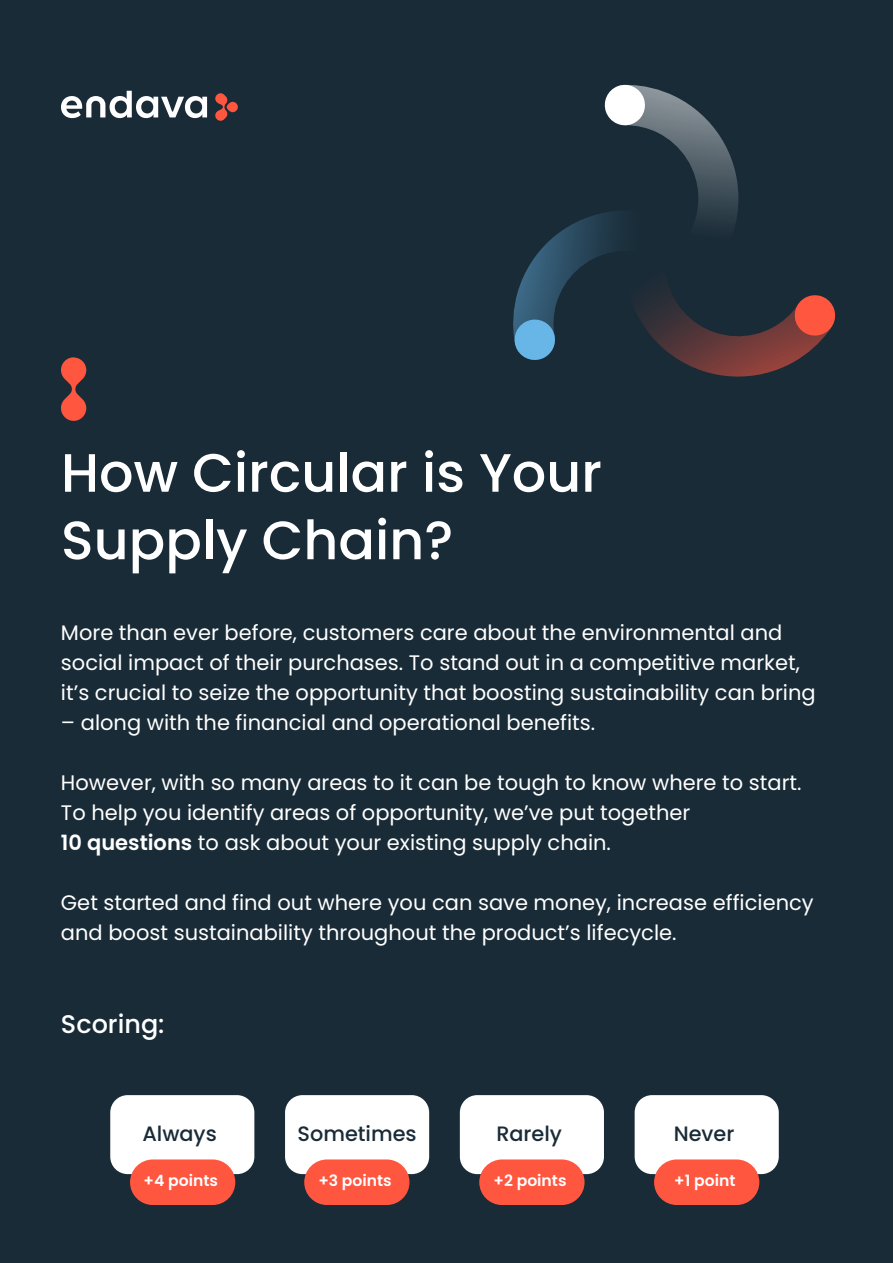
<style>
.page{position:relative;width:893px;height:1263px;background:#192b37}
.page>*{position:absolute;margin:0;border:0;box-sizing:border-box;transform-origin:0 0}
.t1{font:500 54px/67.5px "Dava Sans";color:#fff}
.t2{font:500 25.5px "Dava Sans";color:#fff}
.t3{font:21px/30px "Dava Sans";color:#fff}
.t4{font:500 20.85px "Dava Sans";color:#192b37}
.t5{font:700 15.6px "Dava Sans";color:#fff}
.s1{font-weight:700}
</style>
<div class="page">
<svg style="left:61px;top:357px;width:25px;height:64px"></svg>
<div style="left:110px;top:1095px;width:144px;height:79px;background:#fff;border-radius:17px"></div>
<div style="left:285px;top:1095px;width:144px;height:79px;background:#fff;border-radius:17px"></div>
<div style="left:460px;top:1095px;width:144px;height:79px;background:#fff;border-radius:17px"></div>
<div style="left:635px;top:1095px;width:144px;height:79px;background:#fff;border-radius:17px"></div>
<div style="left:130px;top:1159px;width:105px;height:46px;background:#ff5640;border-radius:23px"></div>
<div style="left:304px;top:1159px;width:105px;height:46px;background:#ff5640;border-radius:23px"></div>
<div style="left:479px;top:1159px;width:106px;height:46px;background:#ff5640;border-radius:23px"></div>
<div style="left:654px;top:1159px;width:105px;height:46px;background:#ff5640;border-radius:23px"></div>
<svg style="left:215px;top:93px;width:13px;height:28px"></svg>
<div style="left:227px;top:102px;width:11px;height:10px;background:#ff5640;border-radius:50%"></div>
<svg style="left:61px;top:91px;width:146px;height:27px"></svg>
<svg style="left:513px;top:84px;width:323px;height:293px"></svg>
<h1 class="t1" style="left:61px;top:439px;width:542px">How Circular is Your<br>Supply Chain?</h1>
<p class="t3" style="left:61px;top:617px;width:756px">More than ever before, customers care about the environmental and social impact of their purchases. To stand out in a competitive market, it’s crucial to seize the opportunity that boosting sustainability can bring</p>
<p class="t3" style="left:61px;top:707px;width:536px">– along with the financial and operational benefits.</p>
<p class="t3" style="left:61px;top:767px;width:742px">However, with so many areas to it can be tough to know where to start.<br>To help you identify areas of opportunity, we’ve put together<br><span class="s1">10 questions</span> to ask about your existing supply chain.</p>
<p class="t3" style="left:61px;top:887px;width:754px">Get started and find out where you can save money, increase efficiency and boost sustainability throughout the product’s lifecycle.</p>
<p class="t2" style="left:61px;top:1007px;width:105px">Scoring:</p>
<p class="t4" style="left:142px;top:1120px;width:76px">Always</p>
<p class="t4" style="left:298px;top:1120px;width:121px">Sometimes</p>
<p class="t4" style="left:496px;top:1120px;width:67px">Rarely</p>
<p class="t4" style="left:674px;top:1120px;width:62px">Never</p>
<p class="t5" style="left:144px;top:1170px;width:76px">+4 points</p>
<p class="t5" style="left:318px;top:1170px;width:75px">+3 points</p>
<p class="t5" style="left:494px;top:1170px;width:74px">+2 points</p>
<p class="t5" style="left:674px;top:1170px;width:63px">+1 point</p>
</div>
